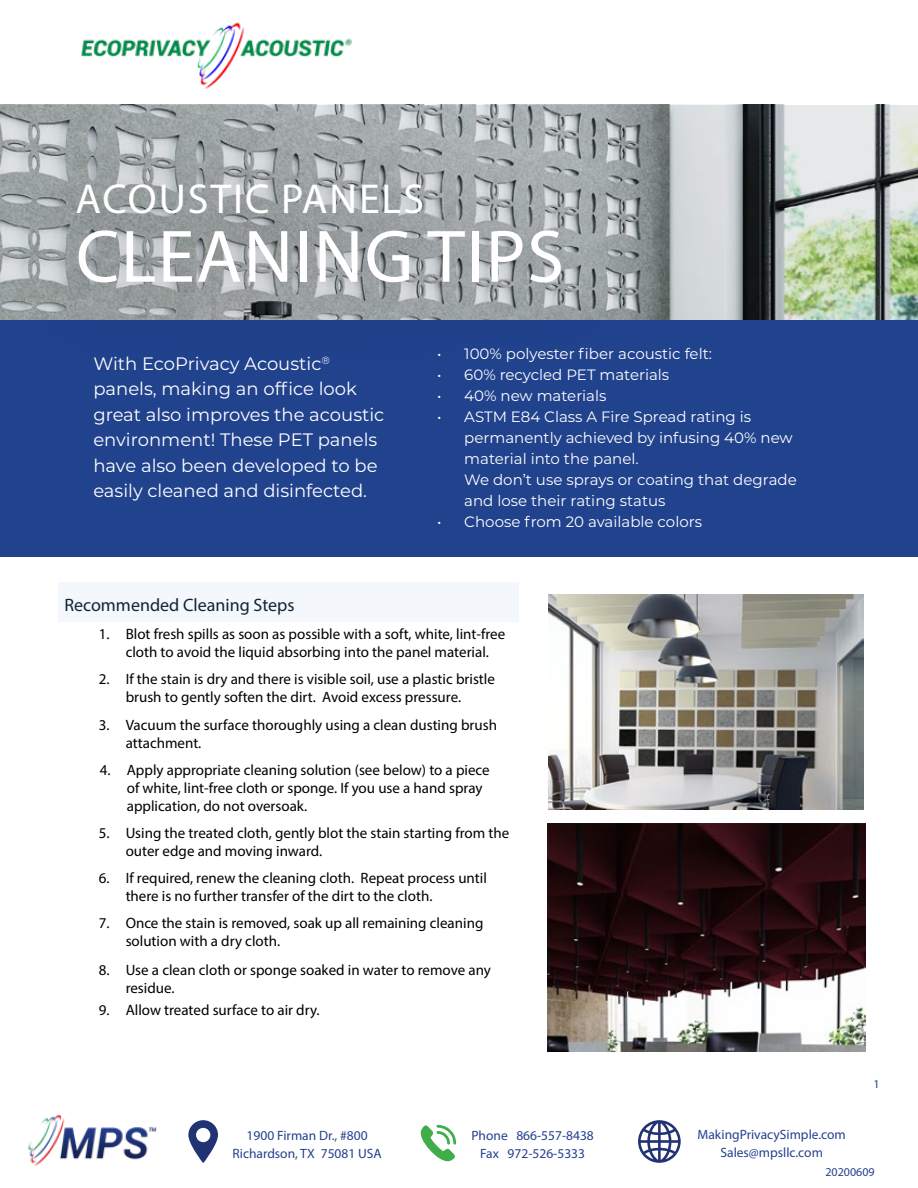
<style>
.page{position:relative;width:918px;height:1188px;background:#fff}
.page>*{position:absolute;margin:0;border:0;box-sizing:border-box;transform-origin:0 0}
.t1{font:75px "Myriad Pro";letter-spacing:.02em;color:#fff}
.t2{font:42px "Myriad Pro";letter-spacing:.045em;color:#fff}
.t3{font:18px/25.5px "Montserrat";color:#fff}
.t4{font:18px "Myriad Pro";color:#112433}
.t5{font:15px/18px "Myriad Pro";color:#000}
.t6{font:15px/21px "Montserrat";color:#fff}
.t7{font:13.5px/18px "Myriad Pro";color:#25408f;text-align:center}
.t8{font:12px "Myriad Pro";color:#25408f}
</style>
<div class="page">
<img style="left:28px;top:1114px;width:129px;height:52px">
<svg style="left:188px;top:1120px;width:30px;height:43px"></svg>
<svg style="left:638px;top:1120px;width:43px;height:43px"></svg>
<svg style="left:421px;top:1125px;width:35px;height:36px"></svg>
<img style="left:81px;top:22px;width:271px;height:66px">
<svg style="left:652px;top:105px;width:266px;height:215px;background:#a4aca5"></svg>
<div style="left:0;top:320px;width:918px;height:236px;background:#21428d"></div>
<div style="left:0;top:88px;width:652px;height:293px;background:#000;opacity:.5"></div>
<div style="left:59px;top:582px;width:460px;height:40px;background:#f4f7fc"></div>
<img style="left:549px;top:594px;width:315px;height:216px">
<img style="left:547px;top:824px;width:318px;height:227px">
<h2 class="t2" style="left:76px;top:173px;width:350px">ACOUSTIC PANELS</h2>
<h1 class="t1" style="left:76px;top:210px;width:490px">CLEANING TIPS</h1>
<p class="t3" style="left:93px;top:350px;width:293px">With EcoPrivacy Acoustic<sup>® </sup>panels, making an office look great also improves the acoustic environment! These PET panels have also been developed to be easily cleaned and disinfected.</p>
<p class="t6" style="left:437px;top:343px;width:276px">• 100% polyester fiber acoustic felt:</p>
<p class="t6" style="left:437px;top:364px;width:234px">• 60% recycled PET materials</p>
<p class="t6" style="left:437px;top:385px;width:171px">• 40% new materials</p>
<p class="t6" style="left:464px;top:406px;width:334px;text-indent:-27px">• ASTM E84 Class A Fire Spread rating is permanently achieved by infusing 40% new material into the panel.<br>We don’t use sprays or coating that degrade and lose their rating status</p>
<p class="t6" style="left:437px;top:511px;width:266px">• Choose from 20 available colors</p>
<p class="t4" style="left:64px;top:594px;width:232px">Recommended Cleaning Steps</p>
<p class="t5" style="left:126px;top:625px;width:381px;text-indent:-27px">1. Blot fresh spills as soon as possible with a soft, white, lint-free cloth to avoid the liquid absorbing into the panel material.</p>
<p class="t5" style="left:99px;top:670px;width:398px;text-align:center">2. If the stain is dry and there is visible soil, use a plastic bristle brush to gently soften the dirt. Avoid excess pressure.</p>
<p class="t5" style="left:126px;top:715px;width:373px;text-indent:-27px">3. Vacuum the surface thoroughly using a clean dusting brush attachment.</p>
<p class="t5" style="left:127px;top:761px;width:364px;text-indent:-27px">4. Apply appropriate cleaning solution (see below) to a piece of white, lint-free cloth or sponge. If you use a hand spray application, do not oversoak.</p>
<p class="t5" style="left:126px;top:823px;width:385px;text-indent:-27px">5. Using the treated cloth, gently blot the stain starting from the outer edge and moving inward.</p>
<p class="t5" style="left:126px;top:869px;width:363px;text-indent:-27px">6. If required, renew the cleaning cloth. Repeat process until there is no further transfer of the dirt to the cloth.</p>
<p class="t5" style="left:126px;top:914px;width:359px;text-indent:-27px">7. Once the stain is removed, soak up all remaining cleaning solution with a dry cloth.</p>
<p class="t5" style="left:126px;top:961px;width:367px;text-indent:-27px">8. Use a clean cloth or sponge soaked in water to remove any residue.</p>
<p class="t5" style="left:99px;top:1001px;width:222px">9. Allow treated surface to air dry.</p>
<p class="t7" style="left:232px;top:1127px;width:151px">1900 Firman Dr., #800<br>Richardson, TX 75081 USA</p>
<p class="t7" style="left:472px;top:1126px;width:124px">Phone 866-557-8438<br>Fax 972-526-5333</p>
<p class="t7" style="left:698px;top:1125px;width:150px">MakingPrivacySimple.com<br>Sales@mpsllc.com</p>
<p class="t8" style="left:874px;top:1076px;width:8px">1</p>
<p class="t8" style="left:825px;top:1165px;width:51px">20200609</p>
</div>
